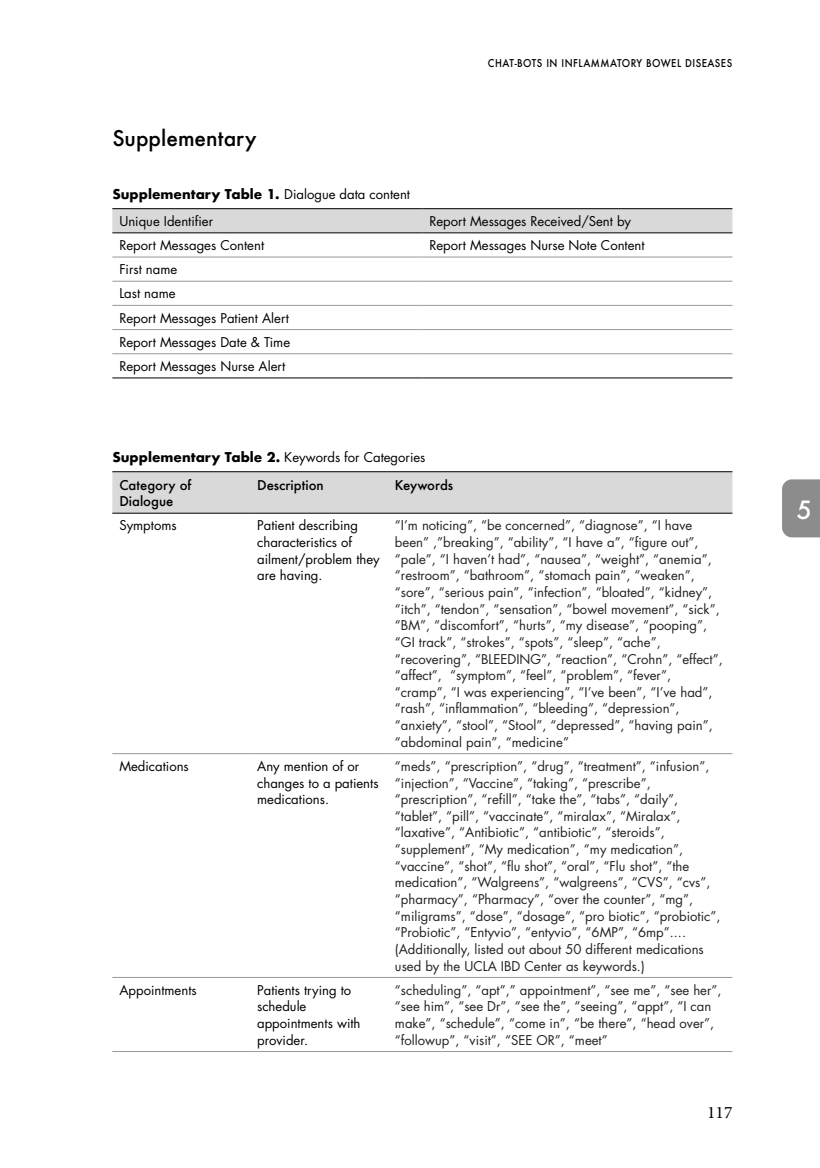
<style>
.page{position:relative;width:820px;height:1168px;background:#fff}
.page>*{position:absolute;margin:0;border:0;box-sizing:border-box;transform-origin:0 0}
.t1{font:500 24.5px "Futura";color:#fff}
.t2{font:500 21px "Futura";color:#000}
.t3{font:17.5px "Minion Pro";color:#000}
.t4{font:13.12px/16.6px "Futura";color:#222}
.t5{font:13.12px/16.6px "Futura";color:#000}
.t6{font:500 13.12px "Futura";color:#000}
.t7{font:500 10.5px "Futura";letter-spacing:.05em;color:#000;scale:.9 1}
.s1{font-weight:700}
.s2{font-weight:500}
</style>
<div class="page">
<div style="left:782px;top:479px;width:38px;height:58px;background:#8c8c8c"></div>
<div style="left:112px;top:472px;width:620px;height:40px;background:#d9d9d9"></div>
<hr style="left:112px;top:753px;width:138px;height:1px;background:#999">
<hr style="left:250px;top:753px;width:138px;height:1px;background:#999">
<hr style="left:388px;top:753px;width:344px;height:1px;background:#999">
<hr style="left:112px;top:976px;width:138px;height:1px;background:#999">
<hr style="left:250px;top:976px;width:138px;height:1px;background:#999">
<hr style="left:388px;top:976px;width:344px;height:1px;background:#999">
<hr style="left:112px;top:1050px;width:138px;height:1px;background:#999">
<hr style="left:250px;top:1050px;width:138px;height:1px;background:#999">
<hr style="left:388px;top:1050px;width:344px;height:1px;background:#999">
<hr style="left:112px;top:471px;width:138px;height:1px;background:#000">
<hr style="left:250px;top:471px;width:138px;height:1px;background:#000">
<hr style="left:388px;top:471px;width:344px;height:1px;background:#000">
<hr style="left:112px;top:512px;width:138px;height:1px;background:#000">
<hr style="left:250px;top:512px;width:138px;height:1px;background:#000">
<hr style="left:388px;top:512px;width:344px;height:1px;background:#000">
<div style="left:112px;top:209px;width:620px;height:23px;background:#d9d9d9"></div>
<hr style="left:112px;top:256px;width:310px;height:1px;background:#999">
<hr style="left:422px;top:256px;width:310px;height:1px;background:#999">
<hr style="left:112px;top:281px;width:310px;height:1px;background:#999">
<hr style="left:422px;top:281px;width:310px;height:1px;background:#999">
<hr style="left:112px;top:305px;width:310px;height:1px;background:#999">
<hr style="left:422px;top:305px;width:310px;height:1px;background:#999">
<hr style="left:112px;top:329px;width:310px;height:1px;background:#999">
<hr style="left:422px;top:329px;width:310px;height:1px;background:#999">
<hr style="left:112px;top:208px;width:310px;height:1px;background:#000">
<hr style="left:422px;top:208px;width:310px;height:1px;background:#000">
<hr style="left:112px;top:232px;width:310px;height:1px;background:#000">
<hr style="left:422px;top:232px;width:310px;height:1px;background:#000">
<hr style="left:112px;top:353px;width:310px;height:1px;background:#999">
<hr style="left:422px;top:353px;width:310px;height:1px;background:#999">
<hr style="left:112px;top:377px;width:310px;height:1px;background:#000">
<hr style="left:422px;top:377px;width:310px;height:1px;background:#000">
<p class="t7" style="left:488px;top:56px;width:273px">CHAT-BOTS IN INFLAMMATORY BOWEL DISEASES</p>
<h2 class="t2" style="left:112px;top:124px;width:146px">Supplementary</h2>
<p class="t5" style="left:119px;top:180px;width:292px;line-height:27.1px;text-indent:-7px"><span class="s1">Supplementary Table 1.</span> Dialogue data content<br>Unique Identifier</p>
<p class="t5" style="left:429px;top:213px;width:203px">Report Messages Received/Sent by</p>
<p class="t5" style="left:119px;top:237px;width:146px">Report Messages Content</p>
<p class="t5" style="left:429px;top:237px;width:217px">Report Messages Nurse Note Content</p>
<p class="t5" style="left:119px;top:257px;width:172px;line-height:24.2px">First name<br>Last name<br>Report Messages Patient Alert<br>Report Messages Date &amp; Time<br>Report Messages Nurse Alert</p>
<p class="t5" style="left:119px;top:443px;width:308px;line-height:28px;text-indent:-7px"><span class="s1">Supplementary Table 2.</span> Keywords for Categories<br><span class="s2">Category of</span></p>
<p class="t6" style="left:119px;top:492px;width:56px">Dialogue</p>
<p class="t6" style="left:257px;top:475px;width:68px">Description</p>
<p class="t6" style="left:395px;top:475px;width:60px">Keywords</p>
<p class="t5" style="left:119px;top:517px;width:59px">Symptoms</p>
<p class="t5" style="left:257px;top:517px;width:124px">Patient describing characteristics of ailment/problem they are having.</p>
<p class="t4" style="left:395px;top:517px;width:329px">“I’m noticing”, “be concerned”, “diagnose”, “I have been” ,”breaking”, “ability”, “I have a”, “figure out”, “pale”, “I haven’t had”, “nausea”, “weight”, “anemia”, “restroom”, “bathroom”, “stomach pain”, “weaken”, “sore”, “serious pain”, “infection”, “bloated”, “kidney”, “itch”, “tendon”, “sensation”, “bowel movement”, “sick”, “BM”, “discomfort”, “hurts”, “my disease”, “pooping”, “GI track”, “strokes”, “spots”, “sleep”, “ache”, “recovering”, “BLEEDING”, “reaction”, “Crohn”, “effect”, “affect”, “symptom”, “feel”, “problem”, “fever”, “cramp”, “I was experiencing”, “I’ve been”, “I’ve had”, “rash”, “inflammation”, “bleeding”, “depression”, “anxiety”, “stool”, “Stool”, “depressed”, “having pain”, “abdominal pain”, “medicine”</p>
<p class="t5" style="left:119px;top:757px;width:71px">Medications</p>
<p class="t5" style="left:257px;top:757px;width:123px">Any mention of or changes to a patients medications.</p>
<p class="t4" style="left:395px;top:757px;width:327px">“meds”, “prescription”, “drug”, “treatment”, “infusion”, “injection”, “Vaccine”, “taking”, “prescribe”, “prescription”, “refill”, “take the”, “tabs”, “daily”, “tablet”, “pill”, “vaccinate”, “miralax”, “Miralax”, “laxative”, “Antibiotic”, “antibiotic”, “steroids”, “supplement”, “My medication”, “my medication”, “vaccine”, “shot”, “flu shot”, “oral”, “Flu shot”, “the medication”, “Walgreens”, “walgreens”, “CVS”, “cvs”, “pharmacy”, “Pharmacy”, “over the counter”, “mg”, “miligrams”, “dose”, “dosage”, “pro biotic”, “probiotic”, “Probiotic”, “Entyvio”, “entyvio”, “6MP”, “6mp”.... (Additionally, listed out about 50 different medications used by the UCLA IBD Center as keywords.)</p>
<p class="t5" style="left:119px;top:981px;width:79px">Appointments</p>
<p class="t5" style="left:257px;top:981px;width:105px">Patients trying to schedule appointments with provider.</p>
<p class="t4" style="left:395px;top:981px;width:328px">“scheduling”, “apt”,” appointment”, “see me”, “see her”, “see him”, “see Dr”, “see the”, “seeing”, “appt”, “I can make”, “schedule”, “come in”, “be there”, “head over”, “followup”, “visit”, “SEE OR”, “meet”</p>
<h3 class="t3" style="left:707px;top:1100px;width:27px">117</h3>
<h1 class="t1" style="left:797px;top:492px;width:17px">5</h1>
</div>
